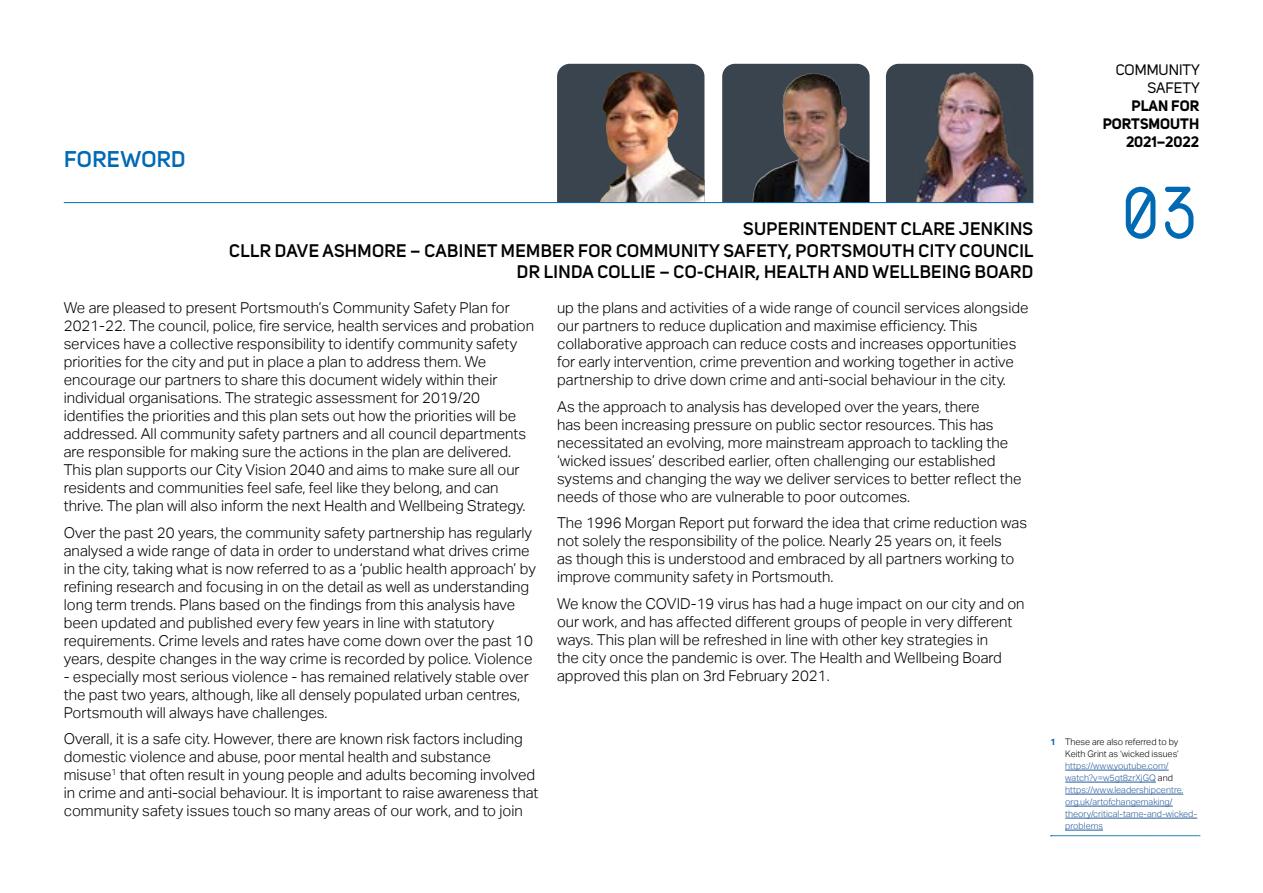
<style>
.page{position:relative;width:1263px;height:893px;background:#fff}
.page>*{position:absolute;margin:0;border:0;box-sizing:border-box;transform-origin:0 0}
.t1{font:70.5px "AHAMONO";color:#0069b4}
.t2{font:600 22.5px "Uni Sans";letter-spacing:.02em;color:#0069b4}
.t3{font:600 18px/21.6px "Uni Sans";letter-spacing:.02em;color:#000;text-align:right}
.t4{font:300 15px/18px "Aktiv Grotesk";color:#000}
.t5{font:700 15px/18px "Uni Sans";color:#000;text-align:right}
.t6{font:15px/18px "Uni Sans";color:#000;text-align:right}
.t7{font:300 9px/12px "Aktiv Grotesk";color:#275b9b}
.s1{font-weight:700;color:#0069b4}
.s2{color:#000}
</style>
<div class="page">
<img style="left:885px;top:64px;width:148px;height:138px">
<div style="left:557px;top:64px;width:147px;height:138px;background:#3a444e"></div>
<img style="left:600px;top:71px;width:104px;height:131px">
<svg style="left:722px;top:64px;width:148px;height:138px;background:#4b4c52"></svg>
<img style="left:778px;top:73px;width:34px;height:94px">
<hr style="left:64px;top:202px;width:969px;height:1px;background:#0069b4">
<hr style="left:1065px;top:770px;width:104px;height:1px;background:#275b9b">
<hr style="left:1065px;top:782px;width:91px;height:1px;background:#275b9b">
<hr style="left:1065px;top:794px;width:118px;height:1px;background:#275b9b">
<hr style="left:1065px;top:806px;width:108px;height:1px;background:#275b9b">
<hr style="left:1065px;top:818px;width:132px;height:1px;background:#275b9b">
<svg style="left:1050px;top:835px;width:150px;height:1px"></svg>
<hr style="left:1065px;top:830px;width:38px;height:1px;background:#275b9b">
<h2 class="t2" style="left:64px;top:146px;width:123px">FOREWORD</h2>
<h2 class="t3" style="left:229px;top:218px;width:806px">SUPERINTENDENT CLARE JENKINS<br>CLLR DAVE ASHMORE – CABINET MEMBER FOR COMMUNITY SAFETY, PORTSMOUTH CITY COUNCIL<br>DR LINDA COLLIE – CO-CHAIR, HEALTH AND WELLBEING BOARD</h2>
<p class="t4" style="left:64px;top:299px;width:472px">We are pleased to present Portsmouth’s Community Safety Plan for 2021-22. The council, police, fire service, health services and probation services have a collective responsibility to identify community safety priorities for the city and put in place a plan to address them. We encourage our partners to share this document widely within their individual organisations. The strategic assessment for 2019/20 identifies the priorities and this plan sets out how the priorities will be addressed. All community safety partners and all council departments are responsible for making sure the actions in the plan are delivered.<br>This plan supports our City Vision 2040 and aims to make sure all our residents and communities feel safe, feel like they belong, and can thrive. The plan will also inform the next Health and Wellbeing Strategy.</p>
<p class="t4" style="left:64px;top:524px;width:473px">Over the past 20 years, the community safety partnership has regularly analysed a wide range of data in order to understand what drives crime in the city, taking what is now referred to as a ‘public health approach’ by refining research and focusing in on the detail as well as understanding long term trends. Plans based on the findings from this analysis have been updated and published every few years in line with statutory requirements. Crime levels and rates have come down over the past 10 years, despite changes in the way crime is recorded by police. Violence</p>
<p class="t4" style="left:64px;top:668px;width:466px">- especially most serious violence - has remained relatively stable over the past two years, although, like all densely populated urban centres,<br>Portsmouth will always have challenges.</p>
<p class="t4" style="left:64px;top:730px;width:476px">Overall, it is a safe city. However, there are known risk factors including domestic violence and abuse, poor mental health and substance misuse<sup>1</sup> that often result in young people and adults becoming involved in crime and anti-social behaviour. It is important to raise awareness that community safety issues touch so many areas of our work, and to join</p>
<p class="t4" style="left:557px;top:299px;width:473px">up the plans and activities of a wide range of council services alongside our partners to reduce duplication and maximise efficiency. This collaborative approach can reduce costs and increases opportunities for early intervention, crime prevention and working together in active partnership to drive down crime and anti-social behaviour in the city.</p>
<p class="t4" style="left:557px;top:398px;width:466px">As the approach to analysis has developed over the years, there<br>has been increasing pressure on public sector resources. This has necessitated an evolving, more mainstream approach to tackling the ‘wicked issues’ described earlier, often challenging our established systems and changing the way we deliver services to better reflect the needs of those who are vulnerable to poor outcomes.</p>
<p class="t4" style="left:557px;top:514px;width:471px">The 1996 Morgan Report put forward the idea that crime reduction was not solely the responsibility of the police. Nearly 25 years on, it feels<br>as though this is understood and embraced by all partners working to improve community safety in Portsmouth.</p>
<p class="t4" style="left:557px;top:595px;width:469px">We know the COVID-19 virus has had a huge impact on our city and on our work, and has affected different groups of people in very different ways. This plan will be refreshed in line with other key strategies in<br>the city once the pandemic is over. The Health and Wellbeing Board approved this plan on 3rd February 2021.</p>
<p class="t6" style="left:1116px;top:61px;width:85px">COMMUNITY<br>SAFETY</p>
<p class="t5" style="left:1103px;top:97px;width:98px">PLAN FOR<br>PORTSMOUTH<br>2021–2022</p>
<h1 class="t1" style="left:1121px;top:150px;width:80px">03</h1>
<p class="t7" style="left:1065px;top:736px;width:134px;text-indent:-15px"><span class="s1">1</span> <span class="s2">These are also referred to by<br>Keith Grint as ‘wicked issues’ </span>https://www.youtube.com/ watch?v=w5gt8zrXjGQ <span class="s2">and </span>https://www.leadershipcentre. org.uk/artofchangemaking/ theory/critical-tame-and-wicked&shy;problems</p>
</div>
